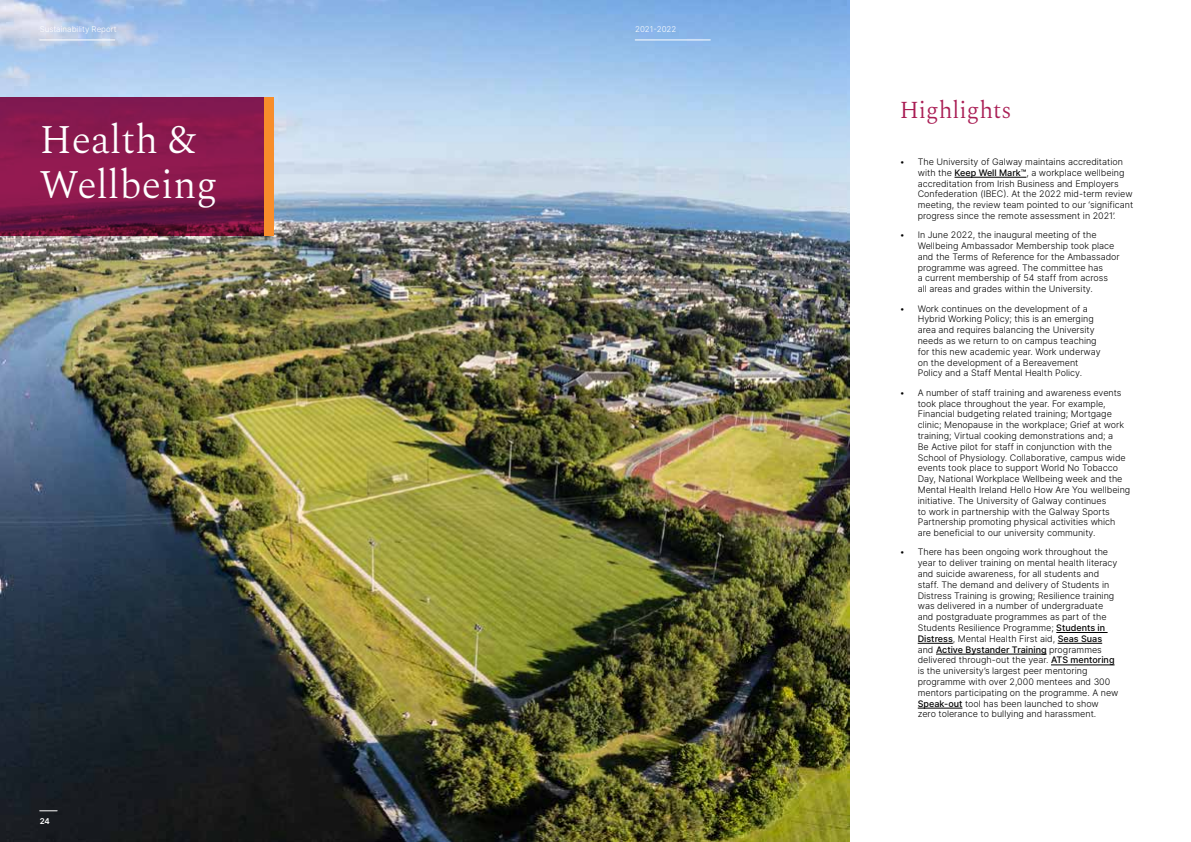
<style>
.page{position:relative;width:1191px;height:842px;background:#fff}
.page>*{position:absolute;margin:0;border:0;box-sizing:border-box;transform-origin:0 0}
.t1{font:300 40px/45px "Spectral";letter-spacing:-.005em;color:#fff}
.t2{font:300 24px "Spectral";color:#a91d54}
.t3{font:300 9px/10.8px "Inter";color:#000}
.t4{font:300 8px "Inter";color:#fff}
.t5{font:600 8px "Inter";color:#fff}
.s1{font-weight:500}
</style>
<div class="page">
<img style="left:0;top:0;width:849px;height:842px">
<svg style="left:0;top:97px;width:264px;height:139px;background:#81174a"></svg>
<div style="left:264px;top:97px;width:9px;height:139px;background:#f78d2b"></div>
<hr style="left:954px;top:177px;width:72px;height:1px;background:#000">
<hr style="left:1056px;top:632px;width:51px;height:1px;background:#000">
<hr style="left:917px;top:643px;width:36px;height:1px;background:#000">
<hr style="left:1057px;top:643px;width:45px;height:1px;background:#000">
<hr style="left:936px;top:654px;width:110px;height:1px;background:#000">
<hr style="left:1051px;top:665px;width:63px;height:1px;background:#000">
<hr style="left:917px;top:708px;width:45px;height:1px;background:#000">
<svg style="left:40px;top:810px;width:17px;height:1px"></svg>
<hr style="left:40px;top:40px;width:75px;height:1px;background:#fff">
<hr style="left:635px;top:40px;width:75px;height:1px;background:#fff">
<p class="t4" style="left:40px;top:24px;width:79px">Sustainability Report</p>
<h1 class="t1" style="left:40px;top:115px;width:179px">Health &amp;<br>Wellbeing</h1>
<p class="t5" style="left:40px;top:815px;width:12px">24</p>
<p class="t4" style="left:635px;top:24px;width:43px">2021-2022</p>
<h2 class="t2" style="left:899px;top:92px;width:113px">Highlights</h2>
<p class="t3" style="left:917px;top:156px;width:217px;text-indent:-18px">• The University of Galway maintains accreditation with the <span class="s1">Keep Well Mark™</span>, a workplace wellbeing accreditation from Irish Business and Employers Confederation (IBEC). At the 2022 mid-term review meeting, the review team pointed to our ‘significant progress since the remote assessment in 2021’.</p>
<p class="t3" style="left:917px;top:229px;width:203px;text-indent:-18px">• In June 2022, the inaugural meeting of the Wellbeing Ambassador Membership took place and the Terms of Reference for the Ambassador programme was agreed. The committee has<br>a current membership of 54 staff from across<br>all areas and grades within the University.</p>
<p class="t3" style="left:917px;top:303px;width:184px;text-indent:-18px">• Work continues on the development of a Hybrid Working Policy; this is an emerging area and requires balancing the University needs as we return to on campus teaching for this new academic year. Work underway on the development of a Bereavement Policy and a Staff Mental Health Policy.</p>
<p class="t3" style="left:917px;top:387px;width:214px;text-indent:-18px">• A number of staff training and awareness events took place throughout the year. For example, Financial budgeting related training; Mortgage clinic; Menopause in the workplace; Grief at work training; Virtual cooking demonstrations and; a<br>Be Active pilot for staff in conjunction with the School of Physiology. Collaborative, campus wide events took place to support World No Tobacco Day, National Workplace Wellbeing week and the Mental Health Ireland Hello How Are You wellbeing initiative. The University of Galway continues<br>to work in partnership with the Galway Sports Partnership promoting physical activities which are beneficial to our university community.</p>
<p class="t3" style="left:917px;top:547px;width:202px;text-indent:-18px">• There has been ongoing work throughout the year to deliver training on mental health literacy and suicide awareness, for all students and staff. The demand and delivery of Students in Distress Training is growing; Resilience training was delivered in a number of undergraduate and postgraduate programmes as part of the Students Resilience Programme; <span class="s1">Students in Distress</span>, Mental Health First aid, <span class="s1">Seas Suas </span>and <span class="s1">Active Bystander Training</span> programmes delivered through-out the year. <span class="s1">ATS mentoring </span>is the university’s largest peer mentoring programme with over 2,000 mentees and 300 mentors participating on the programme. A new <span class="s1">Speak-out</span> tool has been launched to show zero tolerance to bullying and harassment.</p>
</div>
